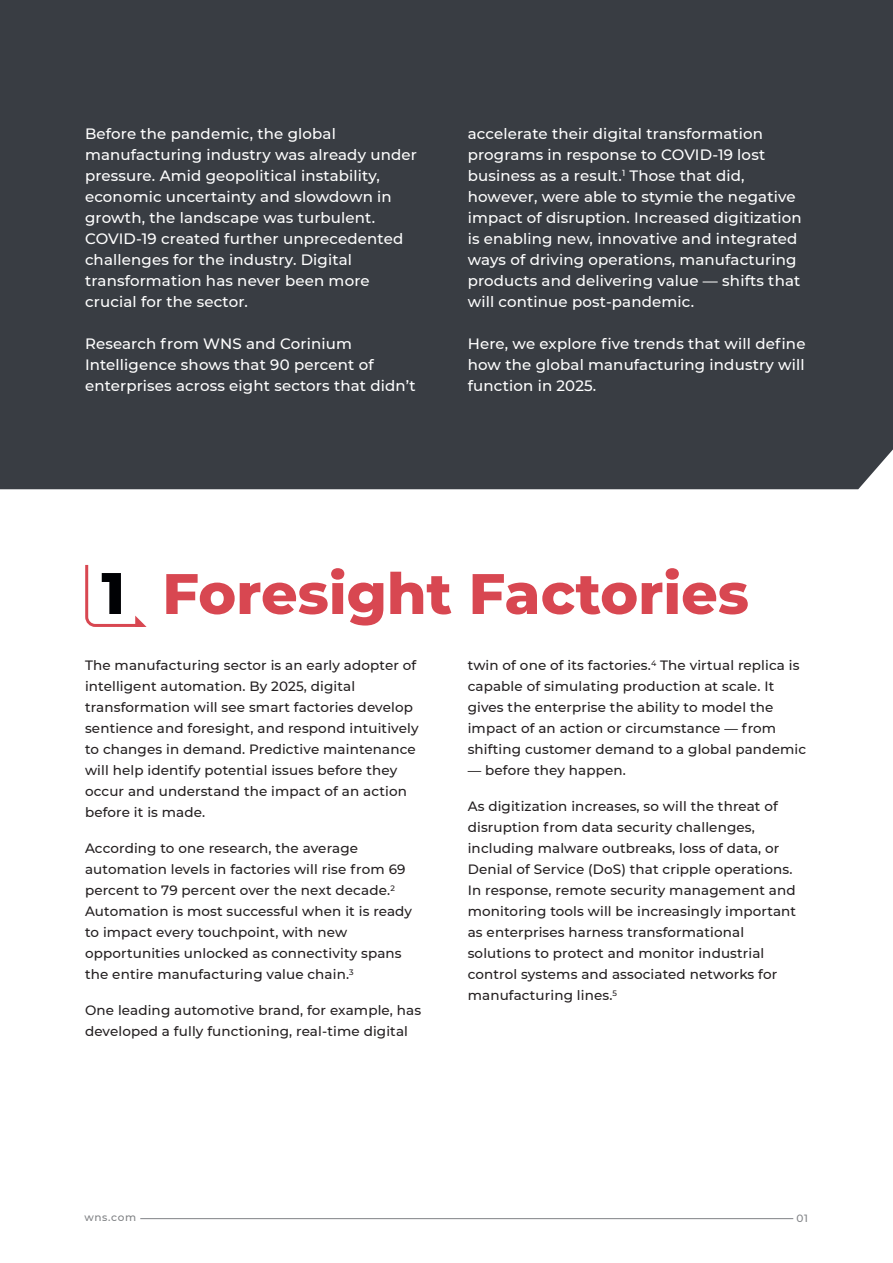
<style>
.page{position:relative;width:893px;height:1263px;background:#fff}
.page>*{position:absolute;margin:0;border:0;box-sizing:border-box;transform-origin:0 0}
.t1{font:800 58.5px "Montserrat";color:#000104}
.t2{font:800 57px "Montserrat";color:#d84751}
.t3{font:500 15px/21px "Montserrat";letter-spacing:.01em;color:#fff}
.t4{font:500 13.5px/21px "Montserrat";letter-spacing:.01em;color:#231f20}
.t5{font:500 10.5px "Montserrat";letter-spacing:.06em;color:#808285}
</style>
<div class="page">
<div style="left:0;top:0;width:893px;height:489px;background:#393d43"></div>
<hr style="left:140px;top:1218px;width:653px;height:1px;background:#808285">
<svg style="left:85px;top:564px;width:62px;height:63px"></svg>
<p class="t3" style="left:85px;top:122px;width:333px">Before the pandemic, the global manufacturing industry was already under pressure. Amid geopolitical instability, economic uncertainty and slowdown in growth, the landscape was turbulent.<br>COVID-19 created further unprecedented challenges for the industry. Digital transformation has never been more crucial for the sector.</p>
<p class="t3" style="left:85px;top:332px;width:332px">Research from WNS and Corinium<br>Intelligence shows that 90 percent of enterprises across eight sectors that didn’t</p>
<p class="t3" style="left:468px;top:122px;width:336px">accelerate their digital transformation programs in response to COVID-19 lost business as a result.<sup>1</sup> Those that did, however, were able to stymie the negative impact of disruption. Increased digitization is enabling new, innovative and integrated ways of driving operations, manufacturing products and delivering value — shifts that will continue post-pandemic.</p>
<p class="t3" style="left:468px;top:332px;width:339px;text-align:justify">Here, we explore five trends that will define how the global manufacturing industry will function in 2025.</p>
<h2 class="t2" style="left:162px;top:552px;width:588px">Foresight Factories</h2>
<p class="t4" style="left:468px;top:654px;width:340px">twin of one of its factories.<sup>4</sup> The virtual replica is capable of simulating production at scale. It gives the enterprise the ability to model the impact of an action or circumstance — from shifting customer demand to a global pandemic</p>
<p class="t4" style="left:468px;top:759px;width:160px">— before they happen.</p>
<p class="t4" style="left:468px;top:795px;width:330px">As digitization increases, so will the threat of disruption from data security challenges, including malware outbreaks, loss of data, or Denial of Service (DoS) that cripple operations.<br>In response, remote security management and monitoring tools will be increasingly important as enterprises harness transformational solutions to protect and monitor industrial control systems and associated networks for manufacturing lines.<sup>5</sup></p>
<h1 class="t1" style="left:101px;top:550px;width:25px">1</h1>
<p class="t4" style="left:85px;top:654px;width:335px">The manufacturing sector is an early adopter of intelligent automation. By 2025, digital transformation will see smart factories develop sentience and foresight, and respond intuitively to changes in demand. Predictive maintenance will help identify potential issues before they occur and understand the impact of an action before it is made.</p>
<p class="t4" style="left:85px;top:837px;width:329px">According to one research, the average automation levels in factories will rise from 69 percent to 79 percent over the next decade.<sup>2<br></sup>Automation is most successful when it is ready to impact every touchpoint, with new opportunities unlocked as connectivity spans the entire manufacturing value chain.<sup>3</sup></p>
<p class="t4" style="left:85px;top:999px;width:338px">One leading automotive brand, for example, has developed a fully functioning, real-time digital</p>
<p class="t5" style="left:84px;top:1210px;width:53px">wns.com</p>
<p class="t5" style="left:796px;top:1211px;width:13px">01</p>
</div>
